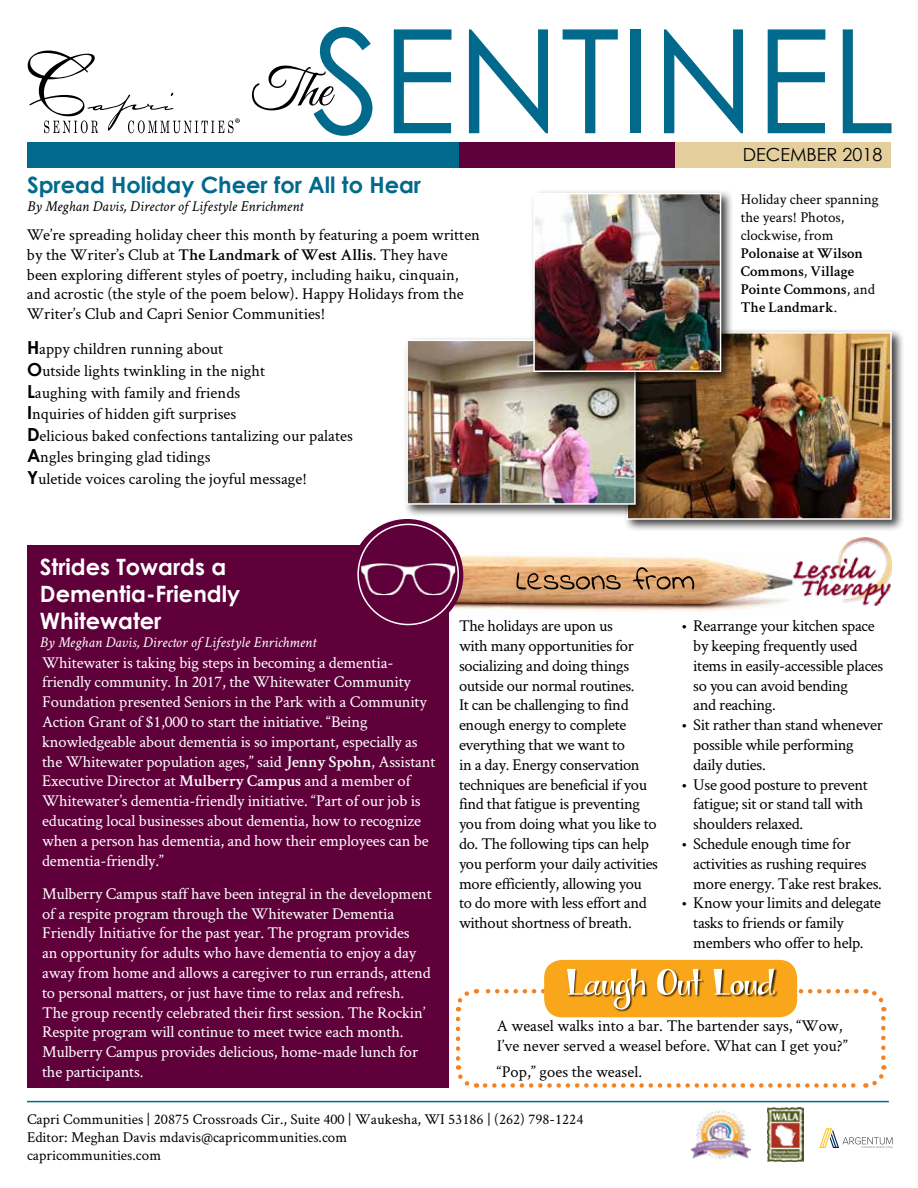
<style>
.page{position:relative;width:918px;height:1188px;background:#fff}
.page>*{position:absolute;margin:0;border:0;box-sizing:border-box;transform-origin:0 0}
.t1{font:144.45px "Century Gothic";color:#00698c}
.t2{font:700 22.5px/27px "Century Gothic";color:#fff}
.t3{font:700 22.5px "Century Gothic";color:#00698c}
.t4{font:18px "Century Gothic";color:#000}
.t5{font:16.5px/19.8px "Crimson Text";letter-spacing:-.01em;color:#fff}
.t6{font:16.5px/19.8px "Crimson Text";letter-spacing:-.02em;color:#000}
.t7{font:16.5px/21.6px "Crimson Text";color:#000}
.t8{font:15px/18px "Crimson Text";color:#000}
.t9{font:600 15px/18px "Crimson Text";color:#000}
.t10{font:italic 15px "Crimson Text";color:#fff}
.t11{font:italic 15px "Crimson Text";color:#000}
.s1{font-weight:600}
.s2{font-family:"Century Gothic";font-weight:700;font-size:18px}
.s3{font-weight:400}
</style>
<div class="page">
<img style="left:448px;top:553px;width:334px;height:63px">
<div style="left:27px;top:545px;width:421px;height:543px;background:#60003b"></div>
<svg style="left:28px;top:51px;width:212px;height:82px"></svg>
<div style="left:27px;top:142px;width:432px;height:26px;background:#00698c"></div>
<div style="left:459px;top:142px;width:216px;height:26px;background:#60003b"></div>
<div style="left:675px;top:142px;width:216px;height:26px;background:#e4ce9b"></div>
<svg style="left:516px;top:567px;width:178px;height:23px;background:#ba8b5e"></svg>
<img style="left:782px;top:538px;width:110px;height:68px">
<svg style="left:252px;top:66px;width:83px;height:44px"></svg>
<div style="left:351px;top:519px;width:112px;height:112px;background:#60003b;border-radius:50%"></div>
<img style="left:361px;top:563px;width:94px;height:32px">
<div style="left:357px;top:524px;width:102px;height:101px;border:2px solid #fff;border-radius:50%"></div>
<svg style="left:455px;top:1019px;width:22px;height:69px"></svg>
<svg style="left:485px;top:1065px;width:402px;height:23px"></svg>
<svg style="left:865px;top:989px;width:22px;height:69px"></svg>
<div style="left:544px;top:960px;width:253px;height:57px;background:#faa61a;border-radius:18px"></div>
<div style="left:567px;top:968px;width:210px;height:44px;background:#000;opacity:.75"></div>
<svg style="left:455px;top:969px;width:401px;height:43px"></svg>
<img style="left:768px;top:1108px;width:35px;height:54px">
<img style="left:691px;top:1110px;width:60px;height:48px">
<hr style="left:27px;top:1101px;width:862px;height:1px;background:#00698c">
<svg style="left:819px;top:1128px;width:74px;height:20px"></svg>
<div style="left:623px;top:329px;width:282px;height:204px;background:#000;opacity:.75"></div>
<img style="left:649px;top:335px;width:240px;height:182px">
<div style="left:627px;top:332px;width:265px;height:188px;border:2px solid #fff"></div>
<div style="left:403px;top:336px;width:246px;height:182px;background:#000;opacity:.75"></div>
<img style="left:409px;top:343px;width:224px;height:159px">
<div style="left:406px;top:340px;width:230px;height:165px;border:2px solid #fff"></div>
<div style="left:530px;top:189px;width:204px;height:196px;background:#000;opacity:.75"></div>
<img style="left:536px;top:196px;width:182px;height:173px">
<div style="left:533px;top:193px;width:188px;height:179px;border:2px solid #fff"></div>
<h1 class="t1" style="left:312px;top:-20px;width:585px">SENTINEL</h1>
<p class="t4" style="left:743px;top:142px;width:141px">DECEMBER 2018</p>
<h2 class="t3" style="left:27px;top:168px;width:396px">Spread Holiday Cheer for All to Hear</h2>
<p class="t11" style="left:27px;top:198px;width:278px">By Meghan Davis, Director of Lifestyle Enrichment</p>
<p class="t7" style="left:27px;top:224px;width:455px;line-height:19.8px">We’re spreading holiday cheer this month by featuring a poem written by the Writer’s Club at <span class="s1">The Landmark of West Allis</span>. They have been exploring different styles of poetry, including haiku, cinquain, and acrostic (the style of the poem below). Happy Holidays from the Writer’s Club and Capri Senior Communities!</p>
<p class="t7" style="left:27px;top:338px;width:327px"><span class="s2">H</span>appy children running about<br><span class="s2">O</span>utside lights twinkling in the night<br><span class="s2">L</span>aughing with family and friends<br><span class="s2">I</span>nquiries of hidden gift surprises<br><span class="s2">D</span>elicious baked confections tantalizing our palates <span class="s2">A</span>ngles bringing glad tidings<br><span class="s2">Y</span>uletide voices caroling the joyful message!</p>
<p class="t8" style="left:741px;top:190px;width:139px">Holiday cheer spanning the years! Photos, clockwise, from</p>
<p class="t9" style="left:741px;top:243px;width:136px">Polonaise at Wilson<br>Commons<span class="s3">,</span> Village<br>Pointe Commons<span class="s3">, and<br></span>The Landmark<span class="s3">.</span></p>
<h2 class="t2" style="left:40px;top:552px;width:202px">Strides Towards a<br>Dementia-Friendly<br>Whitewater</h2>
<p class="t10" style="left:40px;top:634px;width:278px">By Meghan Davis, Director of Lifestyle Enrichment</p>
<p class="t5" style="left:42px;top:652px;width:395px">Whitewater is taking big steps in becoming a dementia&shy;friendly community. In 2017, the Whitewater Community Foundation presented Seniors in the Park with a Community Action Grant of $1,000 to start the initiative. “Being knowledgeable about dementia is so important, especially as the Whitewater population ages,” said <span class="s1">Jenny Spohn</span>, Assistant Executive Director at <span class="s1">Mulberry Campus</span> and a member of Whitewater’s dementia-friendly initiative. “Part of our job is educating local businesses about dementia, how to recognize when a person has dementia, and how their employees can be dementia-friendly.”</p>
<p class="t5" style="left:42px;top:883px;width:391px">Mulberry Campus staff have been integral in the development of a respite program through the Whitewater Dementia Friendly Initiative for the past year. The program provides<br>an opportunity for adults who have dementia to enjoy a day away from home and allows a caregiver to run errands, attend to personal matters, or just have time to relax and refresh.<br>The group recently celebrated their first session. The Rockin’ Respite program will continue to meet twice each month.<br>Mulberry Campus provides delicious, home-made lunch for the participants.</p>
<p class="t6" style="left:459px;top:615px;width:201px">The holidays are upon us<br>with many opportunities for socializing and doing things outside our normal routines.<br>It can be challenging to find enough energy to complete everything that we want to<br>in a day. Energy conservation techniques are beneficial if you find that fatigue is preventing you from doing what you like to do. The following tips can help you perform your daily activities more efficiently, allowing you to do more with less effort and without shortness of breath.</p>
<p class="t6" style="left:693px;top:615px;width:191px;text-indent:-12px">• Rearrange your kitchen space by keeping frequently used items in easily-accessible places so you can avoid bending<br>and reaching.</p>
<p class="t6" style="left:693px;top:714px;width:191px;text-indent:-12px">• Sit rather than stand whenever possible while performing daily duties.</p>
<p class="t6" style="left:693px;top:774px;width:176px;text-indent:-12px">• Use good posture to prevent fatigue; sit or stand tall with shoulders relaxed.</p>
<p class="t6" style="left:693px;top:833px;width:190px;text-indent:-12px">• Schedule enough time for activities as rushing requires more energy. Take rest brakes.</p>
<p class="t6" style="left:693px;top:893px;width:189px;text-indent:-12px">• Know your limits and delegate tasks to friends or family members who offer to help.</p>
<p class="t7" style="left:497px;top:1015px;width:352px;line-height:19.8px">A weasel walks into a bar. The bartender says, “Wow,<br>I’ve never served a weasel before. What can I get you?”</p>
<p class="t7" style="left:497px;top:1060px;width:147px">“Pop,” goes the weasel.</p>
<p class="t8" style="left:27px;top:1110px;width:558px">Capri Communities | 20875 Crossroads Cir., Suite 400 | Waukesha, WI 53186 | (262) 798-1224<br>Editor: Meghan Davis mdavis@capricommunities.com<br>capricommunities.com</p>
</div>
